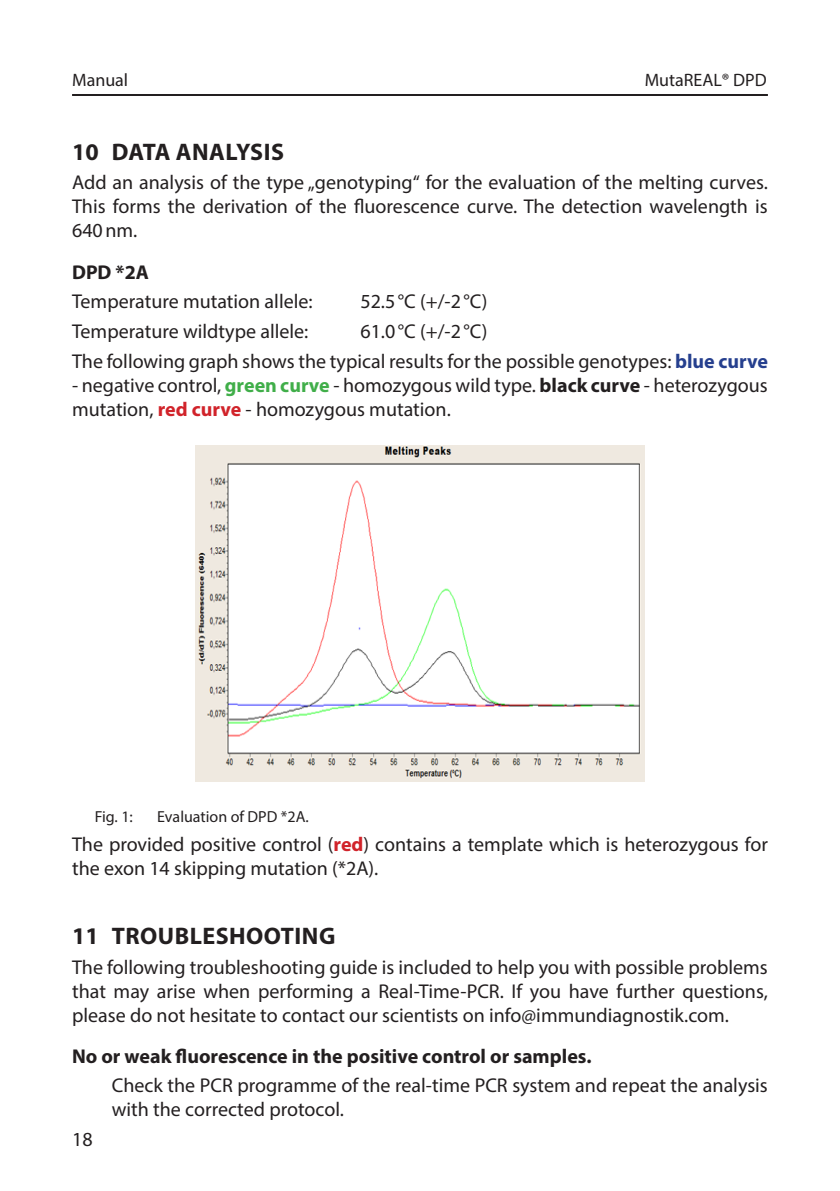
<style>
.page{position:relative;width:840px;height:1191px;background:#fff}
.page>*{position:absolute;margin:0;border:0;box-sizing:border-box;transform-origin:0 0}
.Überschrift_Englisch{font:700 24px "Myriad Pro";letter-spacing:.02em;color:#231f20}
.Fließtext_D{font:20px/24px "Myriad Pro";color:#231f20;text-align:justify}
.Fließtext_E{font:20px/24px "Myriad Pro";color:#231f20}
.Fließtext_mit_Einzug{font:20px/24px "Myriad Pro";color:#231f20}
.zusätzl__Überschrift{font:700 20px "Myriad Pro";color:#231f20}
.t1{font:18px "Myriad Pro";color:#231f20}
.Bildunterschrift_D{font:16px "Myriad Pro";color:#231f20}
.s1{font-weight:700;color:#253f8e}
.s2{font-weight:700;color:#40ae49}
.s3{font-weight:700}
.s4{font-weight:700;color:#d1232a}
</style>
<div class="page">
<hr style="left:72px;top:94px;width:695px;height:2px;background:#231f20">
<img style="left:196px;top:445px;width:447px;height:337px">
<p class="t1" style="left:72px;top:68px;width:58px">Manual</p>
<p class="t1" style="left:644px;top:68px;width:124px">MutaREAL® DPD</p>
<p class="Überschrift_Englisch" style="left:72px;top:136px;width:213px">10 DATA ANALYSIS</p>
<p class="Fließtext_D" style="left:72px;top:170px;width:697px">Add an analysis of the type „genotyping“ for the evaluation of the melting curves.<br>This forms the derivation of the fluorescence curve. The detection wavelength is 640nm.</p>
<p class="zusätzl__Überschrift" style="left:72px;top:259px;width:78px">DPD *2A</p>
<p class="Fließtext_D" style="left:72px;top:289px;width:242px">Temperature mutation allele:</p>
<p class="Fließtext_D" style="left:360px;top:289px;width:128px">52.5°C (+/-2°C)</p>
<p class="Fließtext_D" style="left:72px;top:319px;width:238px">Temperature wildtype allele:</p>
<p class="Fließtext_D" style="left:360px;top:319px;width:128px">61.0°C (+/-2°C)</p>
<p class="Fließtext_D" style="left:72px;top:348px;width:697px">The following graph shows the typical results for the possible genotypes: <span class="s1">blue curve</span></p>
<p class="Fließtext_D" style="left:72px;top:372px;width:697px">- negative control, <span class="s2">green curve</span> - homozygous wild type. <span class="s3">black curve</span> - heterozygous mutation, <span class="s4">red curve</span> - homozygous mutation.</p>
<p class="Bildunterschrift_D" style="left:95px;top:806px;width:40px">Fig. 1:</p>
<p class="Bildunterschrift_D" style="left:157px;top:806px;width:153px">Evaluation of DPD *2A.</p>
<p class="Fließtext_E" style="left:72px;top:832px;width:697px">The provided positive control (<span class="s4">red</span>) contains a template which is heterozygous for the exon 14 skipping mutation (*2A).</p>
<p class="Überschrift_Englisch" style="left:72px;top:920px;width:265px">11 TROUBLESHOOTING</p>
<p class="Fließtext_E" style="left:72px;top:954px;width:697px;text-align:justify">The following troubleshooting guide is included to help you with possible problems that may arise when performing a Real-Time-PCR. If you have further questions, please do not hesitate to contact our scientists on info@immundiagnostik.com.</p>
<p class="zusätzl__Überschrift" style="left:72px;top:1043px;width:520px">No or weak fluorescence in the positive control or samples.</p>
<p class="Fließtext_mit_Einzug" style="left:112px;top:1073px;width:657px">Check the PCR programme of the real-time PCR system and repeat the analysis with the corrected protocol.</p>
<p class="Fließtext_E" style="left:72px;top:1126px;width:22px">18</p>
</div>
